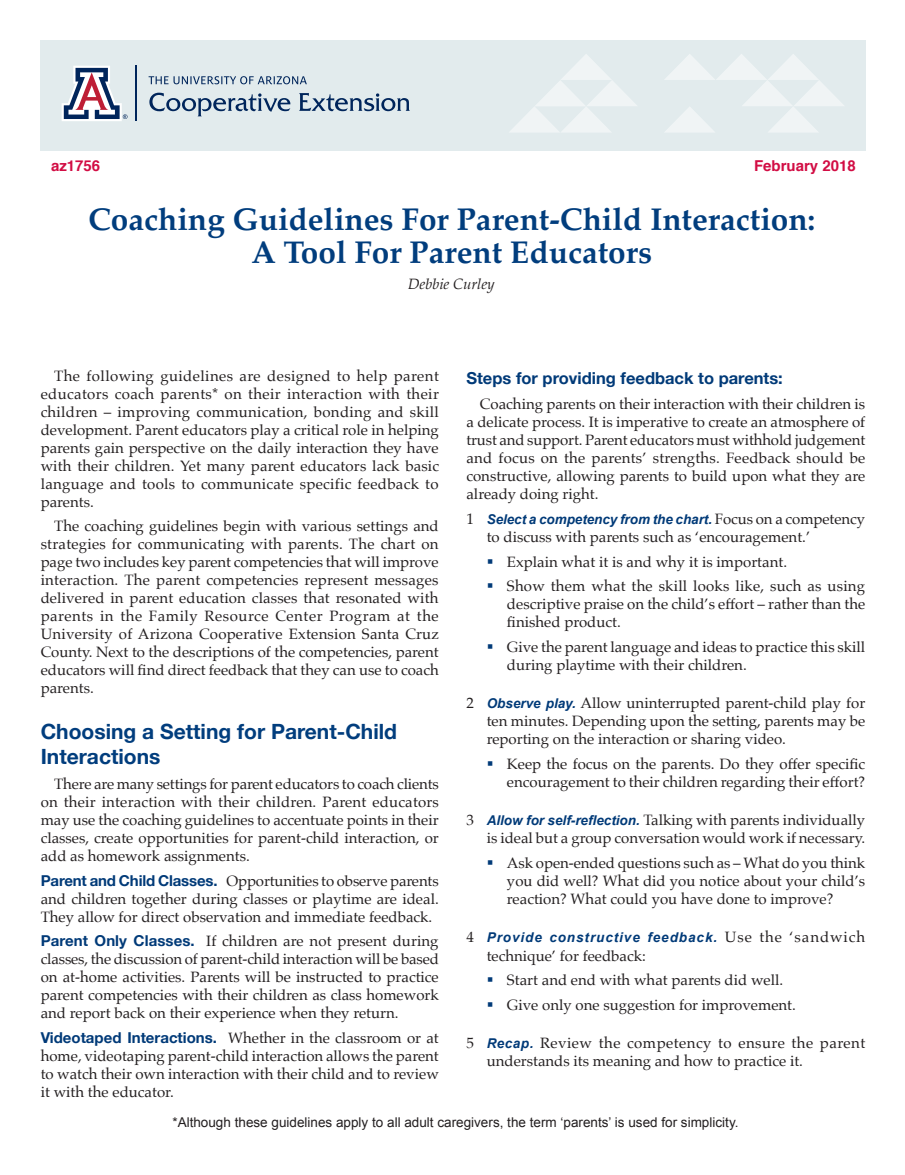
<style>
.page{position:relative;width:905px;height:1175px;background:#fff}
.page>*{position:absolute;margin:0;border:0;box-sizing:border-box;transform-origin:0 0}
.t1{font:700 31.5px/33px "Palatino";color:#013d7d;text-align:center}
.Headline{font:700 21px/25.2px "Helvetica Neue";color:#013d7d}
.Body_text{font:700 16.5px "Helvetica Neue";color:#013a78}
.Body_text-2{font:15px/18px "Palatino";color:#231f20;text-align:justify}
.t2{font:700 15px "Helvetica";color:#d20d44}
.t3{font:italic 15px "Palatino";color:#231f20}
.Body_text-3{font:13.5px "Arial";color:#231f20}
.Body_text-4{font:italic 700 13.5px "Arial";letter-spacing:-.005em;color:#013a78}
.Body_text-5{font:italic 700 13.5px "Arial";letter-spacing:.07em;color:#013a78}
.s1{font-style:inherit}
.s2{font-family:"Helvetica Neue";font-weight:700;color:#013a78}
.s3{font-family:"Palatino";font-weight:400;font-style:normal;font-size:15px;color:#231f20}
.s4{color:#013a78}
.s5{font-family:"Arial";font-weight:700;font-style:italic;font-size:13.5px;color:#013a78}
</style>
<div class="page">
<div style="left:40px;top:40px;width:825px;height:111px;background:#e2ebed"></div>
<svg style="left:510px;top:54px;width:127px;height:78px"></svg>
<svg style="left:665px;top:54px;width:179px;height:78px"></svg>
<svg style="left:62px;top:66px;width:65px;height:55px"></svg>
<hr style="left:135px;top:66px;width:1px;height:55px;background:#00255b">
<svg style="left:149px;top:93px;width:261px;height:23px"></svg>
<svg style="left:149px;top:76px;width:158px;height:8px"></svg>
<p class="t2" style="left:754px;top:153px;width:103px">February 2018</p>
<p class="t2" style="left:51px;top:153px;width:51px">az1756</p>
<p class="t1" style="left:88px;top:202px;width:728px">Coaching Guidelines For Parent-Child Interaction:<br>A Tool For Parent Educator<span class="s1">s</span></p>
<p class="t3" style="left:408px;top:271px;width:88px">Debbie Curley</p>
<p class="Body_text-2" style="left:41px;top:366px;width:400px;text-indent:14px">The following guidelines are designed to help parent educators coach parents* on their interaction with their children – improving communication, bonding and skill development. Parent educators play a critical role in helping parents gain perspective on the daily interaction they have with their children. Yet many parent educators lack basic language and tools to communicate specific feedback to parents.</p>
<p class="Body_text-2" style="left:41px;top:517px;width:400px;text-indent:14px">The coaching guidelines begin with various settings and strategies for communicating with parents. The chart on page two includes key parent competencies that will improve interaction. The parent competencies represent messages delivered in parent education classes that resonated with parents in the Family Resource Center Program at the University of Arizona Cooperative Extension Santa Cruz County. Next to the descriptions of the competencies, parent educators will find direct feedback that they can use to coach parents.</p>
<p class="Headline" style="left:41px;top:719px;width:358px">Choosing a Setting for Parent-Child<br>Interactions</p>
<p class="Body_text-2" style="left:41px;top:774px;width:400px;text-indent:14px">There are many settings for parent educators to coach clients on their interaction with their children. Parent educators may use the coaching guidelines to accentuate points in their classes, create opportunities for parent-child interaction, or add as homework assignments.</p>
<p class="Body_text-2" style="left:41px;top:871px;width:399px"><span class="s2">Parent and Child Classes.</span> Opportunities to observe parents and children together during classes or playtime are ideal.<br>They allow for direct observation and immediate feedback.</p>
<p class="Body_text-2" style="left:41px;top:932px;width:400px"><span class="s2">Parent Only Classes.</span> If children are not present during classes, the discussion of parent-child interaction will be based on at-home activities. Parents will be instructed to practice parent competencies with their children as class homework and report back on their experience when they return.</p>
<p class="Body_text-2" style="left:41px;top:1029px;width:399px"><span class="s2">Videotaped Interactions.</span> Whether in the classroom or at home, videotaping parent-child interaction allows the parent to watch their own interaction with their child and to review it with the educator.</p>
<p class="Body_text" style="left:466px;top:365px;width:318px">Steps for providing feedback to parents:</p>
<p class="Body_text-2" style="left:466px;top:395px;width:400px;text-indent:14px">Coaching parents on their interaction with their children is a delicate process. It is imperative to create an atmosphere of trust and support. Parent educators must withhold judgement and focus on the parents’ strengths. Feedback should be constructive, allowing parents to build upon what they are already doing right.</p>
<p class="Body_text-4" style="left:466px;top:510px;width:400px"><span class="s3">1</span> Select a competency from the chart. <span class="s3">Focus on a competency</span></p>
<p class="Body_text-2" style="left:486px;top:527px;width:325px">to discuss with parents such as ‘encouragement.’</p>
<p class="Body_text-2" style="left:486px;top:552px;width:302px"><span class="s4">▪</span> Explain what it is and why it is important.</p>
<p class="Body_text-2" style="left:507px;top:577px;width:360px;text-indent:-20px"><span class="s4">▪</span> Show them what the skill looks like, such as using descriptive praise on the child’s effort – rather than the finished product.</p>
<p class="Body_text-2" style="left:507px;top:638px;width:360px;text-indent:-20px"><span class="s4">▪</span> Give the parent language and ideas to practice this skill during playtime with their children.</p>
<p class="Body_text-2" style="left:486px;top:694px;width:380px;text-indent:-20px">2 <span class="s5">Observe play.</span> Allow uninterrupted parent-child play for ten minutes. Depending upon the setting, parents may be reporting on the interaction or sharing video.</p>
<p class="Body_text-2" style="left:486px;top:755px;width:380px;text-align:right"><span class="s4">▪</span> Keep the focus on the parents. Do they offer specific encouragement to their children regarding their effort?</p>
<p class="Body_text-2" style="left:466px;top:811px;width:400px;text-align:right">3 <span class="s5">Allow for self-reflection.</span> Talking with parents individually is ideal but a group conversation would work if necessary.</p>
<p class="Body_text-2" style="left:507px;top:854px;width:360px;text-indent:-20px"><span class="s4">▪</span> Ask open-ended questions such as – What do you think you did well? What did you notice about your child’s reaction? What could you have done to improve?</p>
<p class="Body_text-5" style="left:466px;top:928px;width:400px"><span class="s3">4</span> Provide constructive feedback. <span class="s3">Use the ‘sandwich</span></p>
<p class="Body_text-2" style="left:486px;top:946px;width:161px">technique’ for feedback:</p>
<p class="Body_text-2" style="left:486px;top:971px;width:298px"><span class="s4">▪</span> Start and end with what parents did well.</p>
<p class="Body_text-2" style="left:486px;top:995px;width:311px"><span class="s4">▪</span> Give only one suggestion for improvement.</p>
<p class="Body_text-2" style="left:486px;top:1034px;width:380px;text-indent:-20px">5 <span class="s5">Recap.</span> Review the competency to ensure the parent understands its meaning and how to practice it.</p>
<p class="Body_text-3" style="left:172px;top:1113px;width:567px">*Although these guidelines apply to all adult caregivers, the term ‘parents’ is used for simplicity.</p>
</div>
